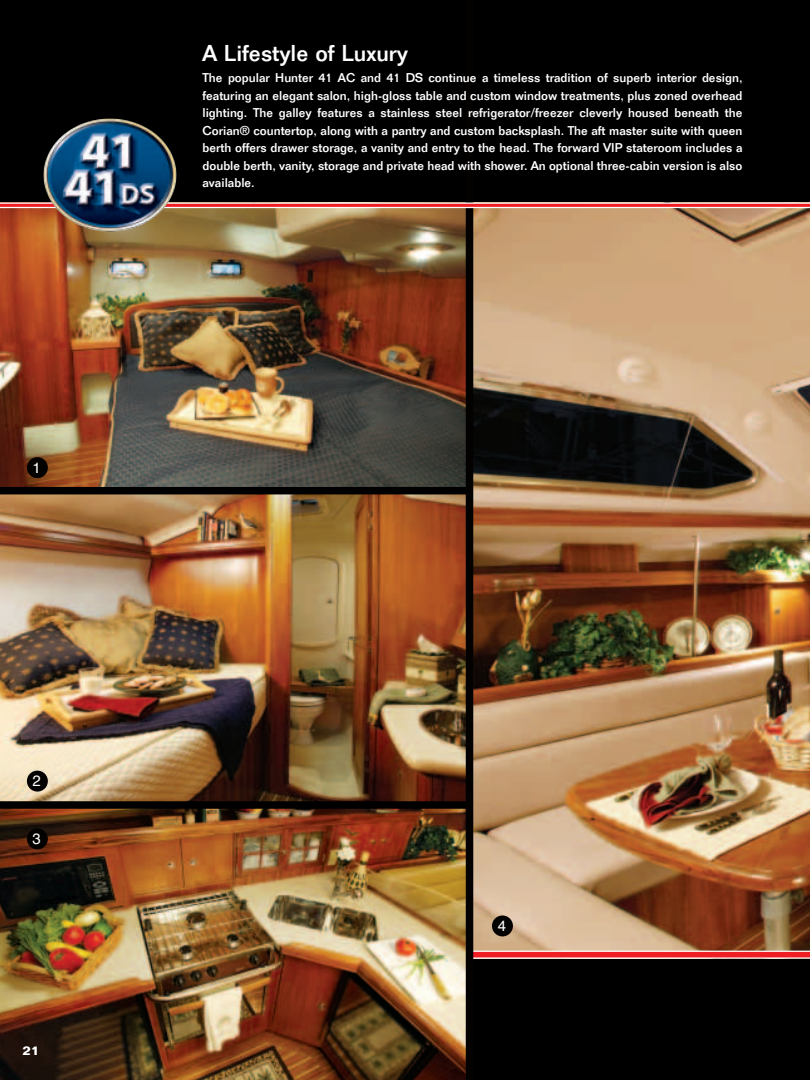
<style>
.page{position:relative;width:810px;height:1080px;background:#000}
.page>*{position:absolute;margin:0;border:0;box-sizing:border-box;transform-origin:0 0}
.t1{font:500 22.5px "Folio";color:#fff}
.t2{font:15px "Helvetica";color:#fff}
.t3{font:500 12.5px/17.5px "Folio";color:#fff;text-align:justify}
.t4{font:700 12.5px "Folio";color:#fff}
</style>
<div class="page">
<img style="left:0;top:809px;width:466px;height:271px">
<img style="left:0;top:494px;width:466px;height:307px">
<img style="left:0;top:208px;width:466px;height:279px">
<img style="left:473px;top:208px;width:337px;height:743px">
<svg style="left:473px;top:951px;width:337px;height:8px;background:#f05e61"></svg>
<div style="left:466px;top:0;width:7px;height:1080px;background:#040101"></div>
<svg style="left:0;top:202px;width:810px;height:6px;background:#e07b7c"></svg>
<img style="left:107px;top:119px;width:70px;height:99px">
<div style="left:27px;top:457px;width:21px;height:21px;background:#040101;border-radius:50%"></div>
<div style="left:27px;top:771px;width:21px;height:21px;background:#040101;border-radius:50%"></div>
<div style="left:27px;top:828px;width:21px;height:21px;background:#040101;border-radius:50%"></div>
<div style="left:492px;top:915px;width:21px;height:21px;background:#040101;border-radius:50%"></div>
<p class="t2" style="left:33px;top:461px;width:10px">1</p>
<p class="t2" style="left:33px;top:775px;width:10px">2</p>
<p class="t2" style="left:33px;top:833px;width:10px">3</p>
<p class="t4" style="left:22px;top:1046px;width:18px">21</p>
<h1 class="t1" style="left:202px;top:45px;width:207px">A Lifestyle of Luxury</h1>
<p class="t3" style="left:202px;top:70px;width:542px">The popular Hunter 41 AC and 41 DS continue a timeless tradition of superb interior design, featuring an elegant salon, high-gloss table and custom window treatments, plus zoned overhead lighting. The galley features a stainless steel refrigerator/freezer cleverly housed beneath the Corian® countertop, along with a pantry and custom backsplash. The aft master suite with queen berth offers drawer storage, a vanity and entry to the head. The forward VIP stateroom includes a double berth, vanity, storage and private head with shower. An optional three-cabin version is also available.</p>
<p class="t2" style="left:498px;top:920px;width:10px">4</p>
</div>
